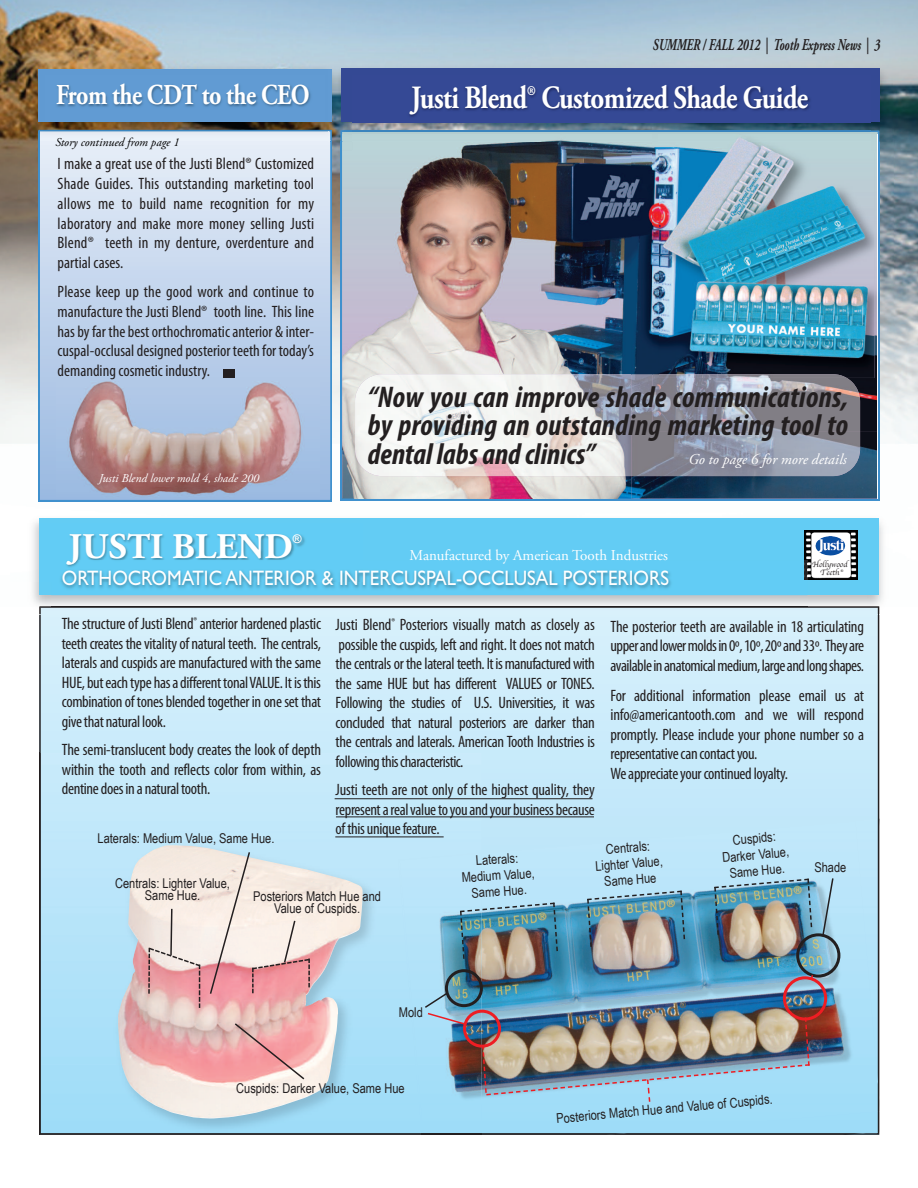
<style>
.page{position:relative;width:918px;height:1188px;background:#fff}
.page>*{position:absolute;margin:0;border:0;box-sizing:border-box;transform-origin:0 0}
.t1{font:700 36px "Adobe Garamond Pro";color:#fff}
.t2{font:700 32.4px "Adobe Garamond Pro";letter-spacing:-.02em;color:#fff;scale:.83 1}
.t3{font:italic 700 condensed 30px/28.5px "Myriad Pro";letter-spacing:.01em;color:#231f20;text-align:justify}
.t4{font:700 28.8px "Adobe Garamond Pro";letter-spacing:-.02em;color:#fff;scale:.83 1}
.t5{font:21px "Gill Sans";color:#fff;scale:.9 1}
.t6{font:condensed 16.5px/19.5px "Myriad Pro";letter-spacing:-.02em;color:#231f20;text-align:justify}
.t7{font:italic 700 16.5px "Adobe Garamond Pro";color:#231f20;scale:.67 1}
.t8{font:15px "Adobe Garamond Pro";color:#fff}
.t9{font:italic 15px "Adobe Garamond Pro";color:#fff}
.t10{font:13.5px/16.2px "Arial Narrow";color:#231f20;text-align:center}
.t11{font:italic 12px "Adobe Garamond Pro";color:#fff}
.t12{font:italic 12px "Adobe Garamond Pro";color:#000}
.t13{font:700 12px "Gill Sans";color:#fff}
.t14{font:8.1px/8.1px "Apple Chancery";color:#231f20;text-align:center}
.t15{font:3.45px "Gill Sans";color:#231f20}
</style>
<div class="page">
<img style="left:0;top:0;width:918px;height:502px">
<svg style="left:38px;top:141px;width:294px;height:360px;background:#c4d7ed"></svg>
<img style="left:26px;top:63px;width:303px;height:78px">
<img style="left:40px;top:131px;width:289px;height:10px">
<img style="left:38px;top:130px;width:291px;height:1px">
<svg style="left:38px;top:131px;width:2px;height:10px"></svg>
<div style="left:38px;top:69px;width:293px;height:53px;background:#609ad2"></div>
<img style="left:45px;top:84px;width:279px;height:43px">
<img style="left:329px;top:62px;width:564px;height:68px">
<img style="left:329px;top:63px;width:15px;height:67px">
<img style="left:329px;top:69px;width:2px;height:53px">
<div style="left:342px;top:69px;width:538px;height:53px;background:#344994"></div>
<img style="left:353px;top:86px;width:517px;height:44px">
<img style="left:353px;top:130px;width:299px;height:22px">
<div style="left:40px;top:607px;width:839px;height:527px;background:#cfedfb"></div>
<img style="left:39px;top:753px;width:443px;height:381px">
<img style="left:39px;top:1134px;width:383px;height:1px">
<img style="left:40px;top:753px;width:1px;height:381px">
<img style="left:41px;top:1133px;width:381px;height:1px">
<img style="left:118px;top:845px;width:245px;height:274px">
<svg style="left:233px;top:1022px;width:73px;height:59px;background:#eca9aa"></svg>
<svg style="left:209px;top:851px;width:102px;height:145px;background:#edd3d1"></svg>
<svg style="left:148px;top:907px;width:54px;height:101px;background:#e8c8c6"></svg>
<img style="left:878px;top:819px;width:2px;height:313px">
<img style="left:482px;top:1133px;width:381px;height:2px">
<img style="left:398px;top:853px;width:2px;height:280px">
<img style="left:482px;top:821px;width:396px;height:312px">
<svg style="left:879px;top:1091px;width:1px;height:20px"></svg>
<img style="left:878px;top:1082px;width:1px;height:30px">
<img style="left:482px;top:1133px;width:142px;height:1px">
<img style="left:423px;top:1133px;width:59px;height:2px">
<img style="left:400px;top:853px;width:82px;height:280px">
<img style="left:423px;top:877px;width:417px;height:225px">
<hr style="left:335px;top:798px;width:258px;height:1px;background:#231f20">
<hr style="left:336px;top:817px;width:258px;height:1px;background:#231f20">
<hr style="left:335px;top:837px;width:109px;height:1px;background:#231f20">
<img style="left:56px;top:382px;width:264px;height:116px">
<div style="left:223px;top:369px;width:12px;height:9px;background:#231f20"></div>
<img style="left:631px;top:432px;width:247px;height:67px">
<img style="left:631px;top:152px;width:28px;height:222px">
<img style="left:878px;top:432px;width:1px;height:67px">
<svg style="left:329px;top:130px;width:24px;height:21px"></svg>
<img style="left:879px;top:127px;width:15px;height:305px">
<svg style="left:893px;top:127px;width:1px;height:15px"></svg>
<img style="left:652px;top:127px;width:218px;height:8px">
<img style="left:860px;top:152px;width:18px;height:280px">
<img style="left:878px;top:142px;width:1px;height:290px">
<svg style="left:652px;top:135px;width:7px;height:17px"></svg>
<img style="left:659px;top:134px;width:211px;height:18px">
<img style="left:659px;top:152px;width:215px;height:226px">
<svg style="left:870px;top:127px;width:9px;height:25px"></svg>
<img style="left:342px;top:150px;width:289px;height:350px">
<img style="left:353px;top:150px;width:278px;height:2px">
<img style="left:631px;top:374px;width:229px;height:102px">
<img style="left:652px;top:374px;width:208px;height:58px">
<img style="left:659px;top:374px;width:188px;height:4px">
<img style="left:355px;top:374px;width:27px;height:102px">
<img style="left:32px;top:518px;width:851px;height:89px">
<img style="left:40px;top:607px;width:839px;height:7px">
<div style="left:39px;top:519px;width:840px;height:76px;background:#63ccf4"></div>
<img style="left:804px;top:531px;width:53px;height:49px">
<img style="left:816px;top:536px;width:29px;height:19px">
<img style="left:32px;top:523px;width:273px;height:59px">
<img style="left:51px;top:560px;width:756px;height:47px">
<img style="left:804px;top:560px;width:3px;height:20px">
<svg style="left:66px;top:560px;width:12px;height:5px"></svg>
<p class="t7" style="left:653px;top:38px;width:341px">SUMMER / FALL 2012 | Tooth Express News | 3</p>
<h3 class="t4" style="left:56px;top:84px;width:307px">From the CDT to the CEO</h3>
<h2 class="t2" style="left:411px;top:85px;width:480px">Justi Blend® Customized Shade Guide</h2>
<p class="t12" style="left:55px;top:138px;width:126px">Story continued from page 1</p>
<p class="t6" style="left:58px;top:155px;width:258px">I make a great use of the Justi Blend® Customized Shade Guides. This outstanding marketing tool allows me to build name recognition for my laboratory and make more money selling Justi Blend® teeth in my denture, overdenture and partial cases.</p>
<p class="t6" style="left:58px;top:283px;width:258px">Please keep up the good work and continue to manufacture the Justi Blend® tooth line. This line hasbyfar thebestorthochromaticanterior &amp; inter&shy;cuspal-occlusaldesignedposterior teeth for today’s demanding cosmetic industry.</p>
<p class="t11" style="left:99px;top:473px;width:162px">Justi Blend lower mold 4, shade 200</p>
<h3 class="t3" style="left:368px;top:385px;width:482px">“Now you can improve shade communications, by providing an outstanding marketing tool to dental labs and clinics”</h3>
<p class="t9" style="left:688px;top:453px;width:160px">Go to page 6 for more details</p>
<h1 class="t1" style="left:68px;top:532px;width:226px">JUSTI BLEND</h1>
<p class="t13" style="left:293px;top:534px;width:10px">®</p>
<p class="t5" style="left:62px;top:570px;width:676px">ORTHOCROMATIC ANTERIOR &amp; INTERCUSPAL-OCCLUSAL POSTERIORS</p>
<p class="t8" style="left:410px;top:549px;width:260px">Manufactured by American Tooth Industries</p>
<p class="t14" style="left:812px;top:560px;width:37px">Hollywood<br>Teeth</p>
<p class="t15" style="left:841px;top:570px;width:4px">®</p>
<p class="t6" style="left:62px;top:615px;width:261px">The structure of Justi Blend<sup>®</sup> anterior hardened plastic teeth creates the vitality of natural teeth. The centrals, laterals and cuspids are manufactured with the same HUE,buteach type hasadifferenttonalVALUE. Itisthis combination of tones blended together in one set that givethat natural look.</p>
<p class="t6" style="left:62px;top:741px;width:261px">The semi-translucent body creates the look of depth within the tooth and reflects color from within, as dentinedoesin a naturaltooth.</p>
<p class="t6" style="left:336px;top:616px;width:261px">Justi Blend<sup>®</sup> Posteriors visually match as closely as possible the cuspids, left and right. It does not match the centrals or the lateral teeth. Itismanufacturedwith the same HUE but has different VALUES or TONES.<br>Following the studies of U.S. Universities, it was concluded that natural posteriors are darker than the centrals and laterals. American Tooth Industries is followingthischaracteristic.</p>
<p class="t6" style="left:336px;top:781px;width:261px">Justi teeth are not only of the highest quality, they representarealvaluetoyouandyourbusinessbecause ofthisuniquefeature.</p>
<p class="t6" style="left:611px;top:618px;width:255px">The posterior teeth are available in 18 articulating upperandlowermoldsin0º,10º,20ºand33º. Theyare availableinanatomicalmedium,largeandlongshapes.</p>
<p class="t6" style="left:611px;top:687px;width:255px;text-align:left">For additional information please email us at info@americantooth.com and we will respond promptly. Please include your phone number so a representativecan contactyou.<br>Weappreciateyourcontinuedloyalty.</p>
<p class="t10" style="left:460px;top:853px;width:75px;rotate:-4deg">Laterals:<br>Medium Value,<br>Same Hue.</p>
<p class="t10" style="left:594px;top:841px;width:69px;rotate:-4deg">Centrals:<br>Lighter Value,<br>Same Hue</p>
<p class="t10" style="left:720px;top:833px;width:68px;rotate:-5deg">Cuspids:<br>Darker Value,<br>Same Hue.</p>
<p class="t10" style="left:98px;top:830px;width:179px">Laterals: Medium Value, Same Hue.</p>
<p class="t10" style="left:814px;top:859px;width:34px">Shade</p>
<p class="t10" style="left:115px;top:877px;width:116px;line-height:12px">Centrals: Lighter Value,<br>Same Hue.</p>
<p class="t10" style="left:253px;top:890px;width:129px;line-height:12px">Posteriors Match Hue and<br>Value of Cuspids.</p>
<p class="t10" style="left:399px;top:1004px;width:25px">Mold</p>
<p class="t10" style="left:236px;top:1080px;width:170px">Cuspids: Darker Value, Same Hue</p>
<p class="t10" style="left:556px;top:1110px;width:219px;rotate:-5deg">Posteriors Match Hue and Value of Cuspids.</p>
</div>
